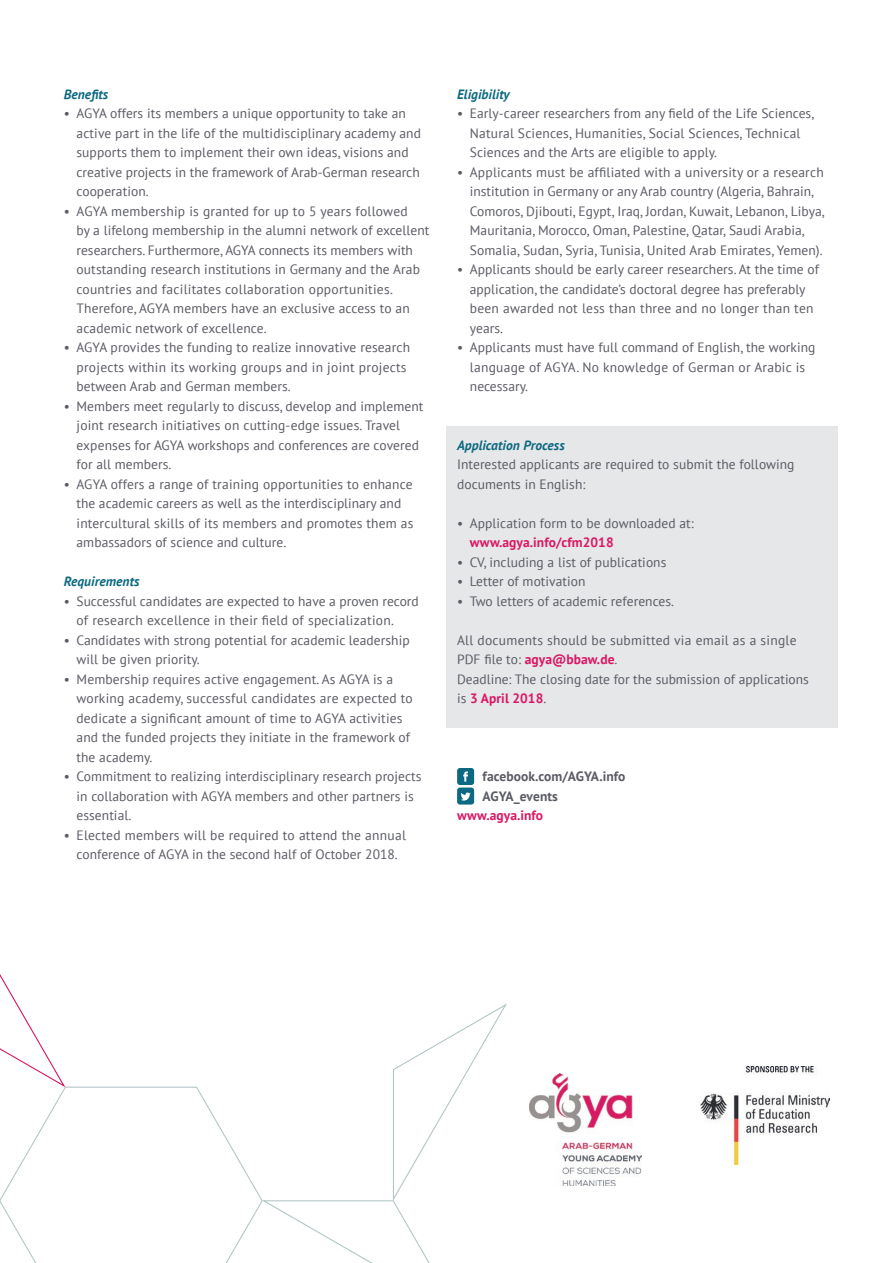
<style>
.page{position:relative;width:893px;height:1263px;background:#fff}
.page>*{position:absolute;margin:0;border:0;box-sizing:border-box;transform-origin:0 0}
.t1{font:13.5px/19.5px "PT Sans";letter-spacing:.005em;color:#5a5b64}
.t2{font:700 13.5px "PT Sans";letter-spacing:.005em;color:#d91865}
.t3{font:italic 700 13.5px "PT Sans";letter-spacing:.005em;color:#0d6981}
.t4{font:700 13.5px "PT Sans";letter-spacing:.005em;color:#5a5b64}
.s1{font-weight:400;color:#5a5b64}
</style>
<div class="page">
<div style="left:446px;top:426px;width:392px;height:302px;background:#e6e7e9"></div>
<svg style="left:457px;top:768px;width:17px;height:36px"></svg>
<img style="left:530px;top:1073px;width:112px;height:112px">
<img style="left:700px;top:1066px;width:129px;height:98px">
<svg style="left:0;top:1086px;width:260px;height:177px"></svg>
<svg style="left:0;top:974px;width:67px;height:115px"></svg>
<svg style="left:260px;top:1003px;width:247px;height:260px"></svg>
<p class="t3" style="left:64px;top:85px;width:46px">Benefits</p>
<p class="t1" style="left:64px;top:103px;width:344px">• AGYA offers its members a unique opportunity to take an</p>
<p class="t1" style="left:77px;top:123px;width:346px">active part in the life of the multidisciplinary academy and</p>
<p class="t1" style="left:77px;top:142px;width:334px">supports them to implement their own ideas, visions and</p>
<p class="t1" style="left:77px;top:162px;width:345px">creative projects in the framework of Arab-German research</p>
<p class="t1" style="left:77px;top:181px;width:74px">cooperation.</p>
<p class="t1" style="left:64px;top:201px;width:345px">• AGYA membership is granted for up to 5 years followed</p>
<p class="t1" style="left:77px;top:220px;width:354px">by a lifelong membership in the alumni network of excellent</p>
<p class="t1" style="left:77px;top:240px;width:338px">researchers. Furthermore, AGYA connects its members with</p>
<p class="t1" style="left:77px;top:259px;width:345px">outstanding research institutions in Germany and the Arab</p>
<p class="t1" style="left:77px;top:279px;width:318px">countries and facilitates collaboration opportunities.</p>
<p class="t1" style="left:77px;top:298px;width:335px">Therefore, AGYA members have an exclusive access to an academic network of excellence.</p>
<p class="t1" style="left:64px;top:337px;width:348px">• AGYA provides the funding to realize innovative research</p>
<p class="t1" style="left:77px;top:357px;width:332px">projects within its working groups and in joint projects</p>
<p class="t1" style="left:77px;top:376px;width:216px">between Arab and German members.</p>
<p class="t1" style="left:64px;top:396px;width:361px">• Members meet regularly to discuss, develop and implement</p>
<p class="t1" style="left:77px;top:415px;width:325px">joint research initiatives on cutting-edge issues. Travel</p>
<p class="t1" style="left:77px;top:435px;width:344px">expenses for AGYA workshops and conferences are covered for all members.</p>
<p class="t1" style="left:64px;top:474px;width:350px">• AGYA offers a range of training opportunities to enhance</p>
<p class="t1" style="left:77px;top:493px;width:338px">the academic careers as well as the interdisciplinary and intercultural skills of its members and promotes them as</p>
<p class="t1" style="left:77px;top:532px;width:211px">ambassadors of science and culture.</p>
<p class="t3" style="left:64px;top:573px;width:77px">Requirements</p>
<p class="t1" style="left:64px;top:591px;width:357px">• Successful candidates are expected to have a proven record</p>
<p class="t1" style="left:77px;top:610px;width:319px">of research excellence in their field of specialization.</p>
<p class="t1" style="left:64px;top:630px;width:347px">• Candidates with strong potential for academic leadership</p>
<p class="t1" style="left:77px;top:649px;width:125px">will be given priority.</p>
<p class="t1" style="left:64px;top:669px;width:331px">• Membership requires active engagement. As AGYA is a</p>
<p class="t1" style="left:77px;top:688px;width:338px">working academy, successful candidates are expected to</p>
<p class="t1" style="left:77px;top:708px;width:327px">dedicate a significant amount of time to AGYA activities</p>
<p class="t1" style="left:77px;top:727px;width:335px">and the funded projects they initiate in the framework of</p>
<p class="t1" style="left:77px;top:747px;width:77px">the academy.</p>
<p class="t1" style="left:77px;top:766px;width:346px;text-indent:-13px">• Commitment to realizing interdisciplinary research projects in collaboration with AGYA members and other partners is essential.</p>
<p class="t1" style="left:64px;top:825px;width:344px">• Elected members will be required to attend the annual</p>
<p class="t1" style="left:77px;top:844px;width:323px">conference of AGYA in the second half of October 2018.</p>
<p class="t3" style="left:457px;top:85px;width:54px">Eligibility</p>
<p class="t1" style="left:457px;top:103px;width:359px">• Early-career researchers from any field of the Life Sciences,</p>
<p class="t1" style="left:470px;top:123px;width:332px">Natural Sciences, Humanities, Social Sciences, Technical<br>Sciences and the Arts are eligible to apply.</p>
<p class="t1" style="left:457px;top:162px;width:368px">• Applicants must be affiliated with a university or a research</p>
<p class="t1" style="left:470px;top:181px;width:346px">institution in Germany or any Arab country (Algeria, Bahrain,</p>
<p class="t1" style="left:470px;top:201px;width:356px">Comoros, Djibouti, Egypt, Iraq, Jordan, Kuwait, Lebanon, Libya,</p>
<p class="t1" style="left:470px;top:220px;width:336px">Mauritania, Morocco, Oman, Palestine, Qatar, Saudi Arabia,</p>
<p class="t1" style="left:470px;top:240px;width:354px">Somalia, Sudan, Syria, Tunisia, United Arab Emirates, Yemen).</p>
<p class="t1" style="left:457px;top:259px;width:363px">• Applicants should be early career researchers. At the time of</p>
<p class="t1" style="left:470px;top:279px;width:337px">application, the candidate’s doctoral degree has preferably</p>
<p class="t1" style="left:470px;top:298px;width:345px">been awarded not less than three and no longer than ten years.</p>
<p class="t1" style="left:457px;top:337px;width:360px">• Applicants must have full command of English, the working</p>
<p class="t1" style="left:470px;top:357px;width:337px">language of AGYA. No knowledge of German or Arabic is</p>
<p class="t1" style="left:470px;top:376px;width:60px">necessary.</p>
<p class="t3" style="left:457px;top:436px;width:109px">Application Process</p>
<p class="t1" style="left:457px;top:454px;width:339px">Interested applicants are required to submit the following documents in English:</p>
<p class="t1" style="left:457px;top:513px;width:238px">• Application form to be downloaded at:</p>
<p class="t2" style="left:470px;top:534px;width:145px">www.agya.info/cfm2018</p>
<p class="t1" style="left:457px;top:552px;width:211px">• CV, including a list of publications</p>
<p class="t1" style="left:457px;top:571px;width:130px">• Letter of motivation</p>
<p class="t1" style="left:457px;top:591px;width:219px">• Two letters of academic references.</p>
<p class="t1" style="left:457px;top:630px;width:341px">All documents should be submitted via email as a single</p>
<p class="t2" style="left:457px;top:651px;width:162px"><span class="s1">PDF file to:</span> agya@bbaw.de<span class="s1">.</span></p>
<p class="t1" style="left:457px;top:669px;width:353px">Deadline: The closing date for the submission of applications</p>
<p class="t2" style="left:457px;top:690px;width:91px"><span class="s1">is</span> 3 April 2018<span class="s1">.</span></p>
<p class="t4" style="left:483px;top:768px;width:144px">facebook.com/AGYA.info</p>
<p class="t4" style="left:483px;top:787px;width:77px">AGYA_events</p>
<p class="t2" style="left:457px;top:807px;width:88px">www.agya.info</p>
</div>
